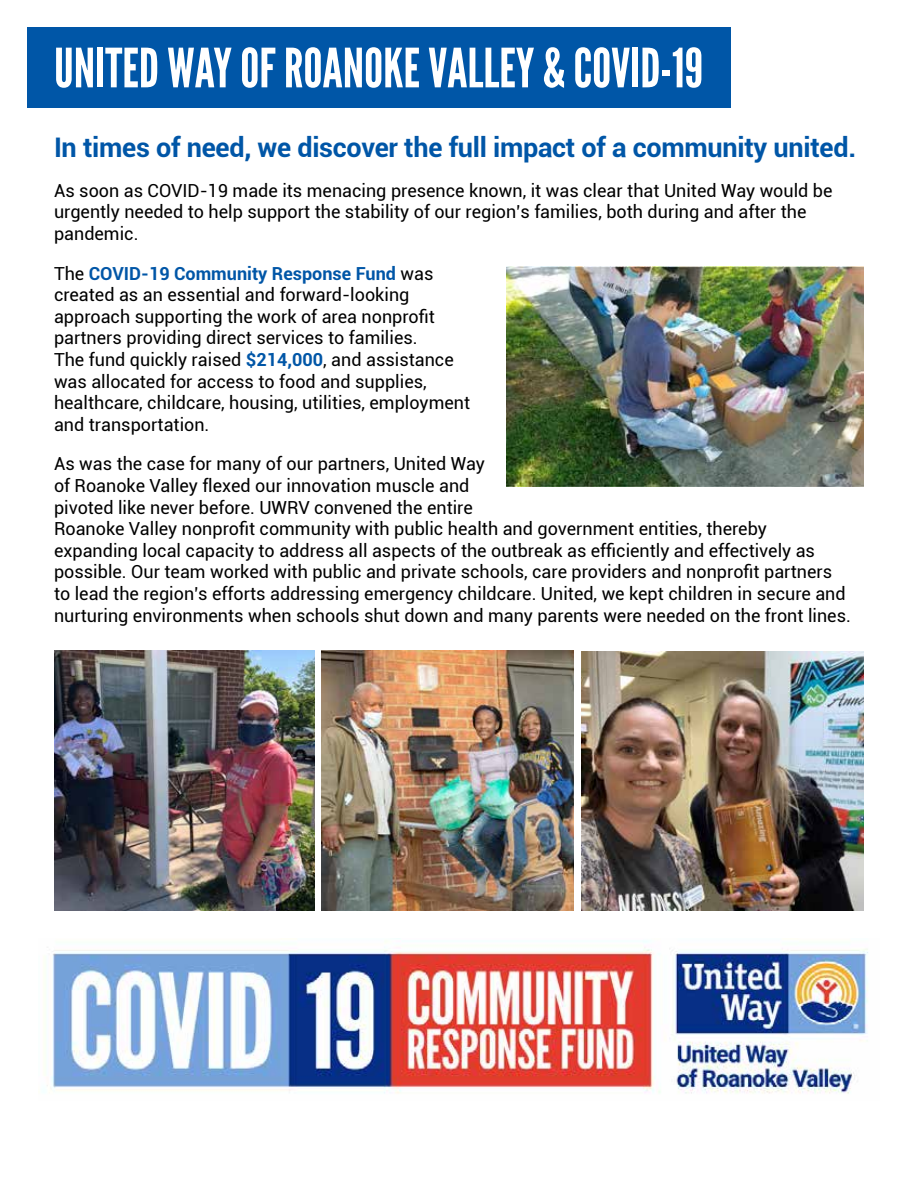
<style>
.page{position:relative;width:918px;height:1188px;background:#fff}
.page>*{position:absolute;margin:0;border:0;box-sizing:border-box;transform-origin:0 0}
.t1{font:54px "League Gothic";color:#fff}
.t2{font:700 27px "Roboto";letter-spacing:-.01em;color:#0056a7}
.t3{font:18px/21.6px "Roboto";color:#000}
.s1{font-weight:700;color:#0056a7}
</style>
<div class="page">
<img style="left:43px;top:938px;width:825px;height:156px">
<div style="left:27px;top:27px;width:703px;height:81px;background:#0056a7"></div>
<img style="left:54px;top:651px;width:260px;height:260px">
<img style="left:321px;top:651px;width:253px;height:260px">
<img style="left:581px;top:652px;width:283px;height:259px">
<img style="left:507px;top:267px;width:357px;height:219px">
<h1 class="t1" style="left:54px;top:36px;width:651px">UNITED WAY OF ROANOKE VALLEY &amp; COVID-19</h1>
<h2 class="t2" style="left:54px;top:129px;width:804px">In times of need, we discover the full impact of a community united.</h2>
<p class="t3" style="left:54px;top:179px;width:780px">As soon as COVID-19 made its menacing presence known, it was clear that United Way would be urgently needed to help support the stability of our region’s families, both during and after the pandemic.</p>
<p class="t3" style="left:54px;top:262px;width:418px">The <span class="s1">COVID-19 Community Response Fund</span> was created as an essential and forward-looking approach supporting the work of area nonprofit partners providing direct services to families.<br>The fund quickly raised <span class="s1">$214,000</span>, and assistance was allocated for access to food and supplies, healthcare, childcare, housing, utilities, employment and transportation.</p>
<p class="t3" style="left:54px;top:453px;width:798px">As was the case for many of our partners, United Way<br>of Roanoke Valley flexed our innovation muscle and<br>pivoted like never before. UWRV convened the entire<br>Roanoke Valley nonprofit community with public health and government entities, thereby expanding local capacity to address all aspects of the outbreak as efficiently and effectively as possible. Our team worked with public and private schools, care providers and nonprofit partners to lead the region’s efforts addressing emergency childcare. United, we kept children in secure and nurturing environments when schools shut down and many parents were needed on the front lines.</p>
</div>
